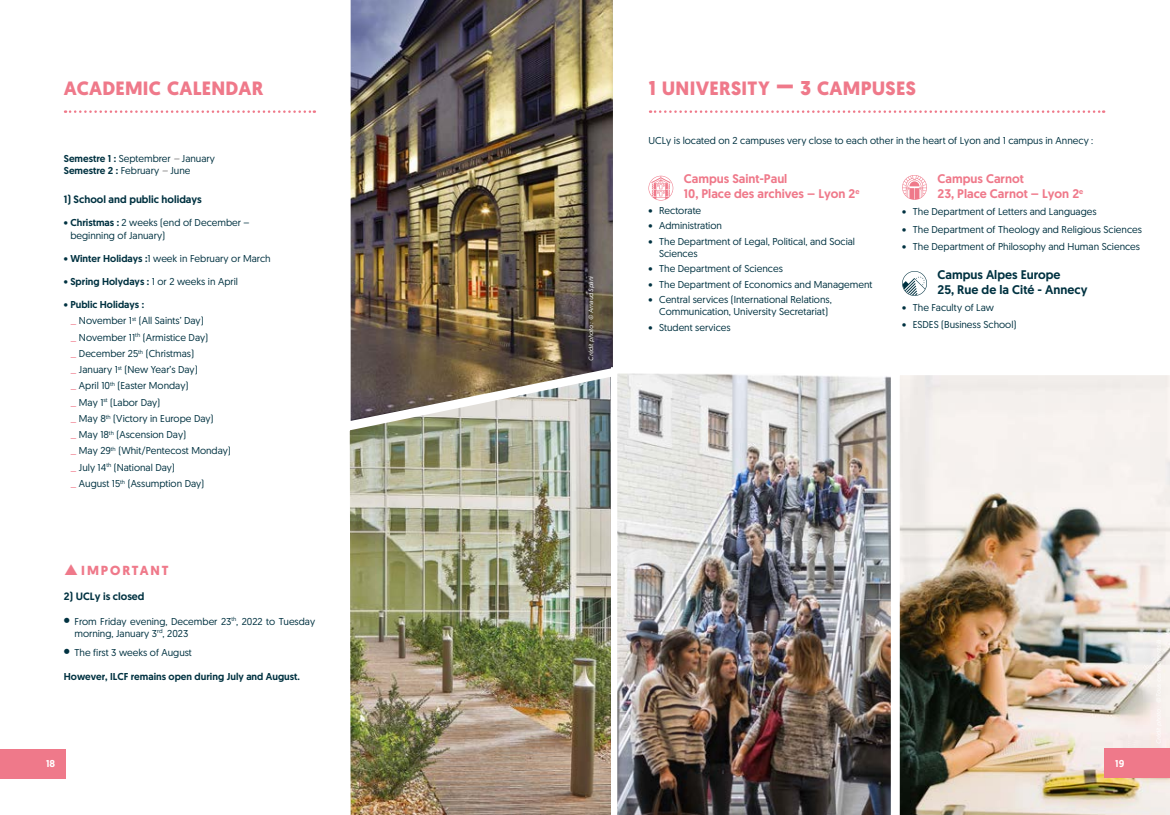
<style>
.page{position:relative;width:1170px;height:815px;background:#fff}
.page>*{position:absolute;margin:0;border:0;box-sizing:border-box;transform-origin:0 0}
.t1{font:700 19.25px "Geomanist";letter-spacing:.015em;color:#ef798a}
.t2{font:700 13.12px "Geomanist";letter-spacing:.145em;color:#ef798a}
.t3{font:500 12.5px/15px "Geomanist";color:#ef798a}
.t4{font:500 12.5px/15px "Geomanist";color:#003241}
.t5{font:500 10.62px "Geomanist";color:#003241}
.t6{font:10px/16.2px "Geomanist";color:#003241}
.t7{font:500 10px "Geomanist";color:#003241}
.t8{font:500 10px "Geomanist";color:#fff}
.t9{font:italic 6.25px "Geomanist";letter-spacing:-.01em;color:#fff}
.s1{font-weight:500}
.s2{font-style:italic;color:#706f6f}
.s3{font-weight:400}
.s4{color:#ef798a}
.s5{font-size:15px}
.s6{font-size:20px}
.s7{font-size:27.5px}
</style>
<div class="page">
<div style="left:0;top:749px;width:66px;height:30px;background:#ef798a"></div>
<img style="left:350px;top:0;width:263px;height:365px">
<svg style="left:65px;top:110px;width:250px;height:3px"></svg>
<img style="left:899px;top:375px;width:270px;height:440px">
<div style="left:1104px;top:749px;width:65px;height:29px;background:#ef798a"></div>
<img style="left:349px;top:365px;width:264px;height:450px">
<img style="left:611px;top:367px;width:280px;height:448px">
<svg style="left:650px;top:110px;width:453px;height:3px"></svg>
<svg style="left:902px;top:271px;width:24px;height:25px"></svg>
<svg style="left:902px;top:175px;width:24px;height:25px"></svg>
<svg style="left:648px;top:176px;width:25px;height:25px"></svg>
<h1 class="t1" style="left:64px;top:75px;width:201px">ACADEMIC CALENDAR</h1>
<p class="t6" style="left:64px;top:152px;width:153px;line-height:12px"><span class="s1">Semestre 1 :</span> Septembrer <span class="s2">–</span>January<br><span class="s1">Semestre 2 :</span> February <span class="s2">–</span>June</p>
<p class="t5" style="left:64px;top:192px;width:140px">1) School and public holidays</p>
<p class="t6" style="left:70px;top:216px;width:181px;line-height:12.5px;text-indent:-7px"><span class="s1">• Christmas :</span> 2 weeks (end of December – beginning of January)</p>
<p class="t6" style="left:64px;top:250px;width:208px"><span class="s1">• Winter Holidays :</span>1 week in February or March</p>
<p class="t7" style="left:64px;top:275px;width:176px">• Spring Holydays : <span class="s3">1 or 2 weeks in April</span></p>
<p class="t6" style="left:70px;top:296px;width:162px;text-indent:-7px"><span class="s1">• Public Holidays :<br></span><span class="s4">_</span> November 1<sup>st</sup> (All Saints’ Day)<br><span class="s4">_</span> November 11<sup>th</sup> (Armistice Day)<br><span class="s4">_</span> December 25<sup>th</sup> (Christmas)<br><span class="s4">_</span> January 1<sup>st</sup> (New Year’s Day)<br><span class="s4">_</span> April 10<sup>th</sup> (Easter Monday)<br><span class="s4">_</span> May 1<sup>st</sup> (Labor Day)<br><span class="s4">_</span> May 8<sup>th</sup> (Victory in Europe Day)<br><span class="s4">_</span> May 18<sup>th</sup> (Ascension Day)<br><span class="s4">_</span> May 29<sup>th</sup> (Whit/Pentecost Monday) <span class="s4">_</span> July 14<sup>th</sup> (National Day)<br><span class="s4">_</span> August 15<sup>th</sup> (Assumption Day)</p>
<h2 class="t2" style="left:81px;top:561px;width:89px">IMPORTANT</h2>
<p class="t5" style="left:64px;top:589px;width:82px">2) UCLy is closed</p>
<p class="t6" style="left:74px;top:615px;width:242px;line-height:12px;text-indent:-11px"><span class="s5">•</span> From Friday evening, December 23<sup>th</sup>, 2022 to Tuesday morning, January 3<sup>rd</sup>, 2023</p>
<p class="t6" style="left:64px;top:644px;width:130px"><span class="s5">•</span> The first 3 weeks of August</p>
<p class="t7" style="left:64px;top:670px;width:237px">However, ILCF remains open during July and August.</p>
<p class="t8" style="left:46px;top:757px;width:11px">18</p>
<p class="t9" style="left:587px;top:361px;width:86px;rotate:-90deg">Crédit photo : © Arnaud Späni</p>
<h1 class="t1" style="left:648px;top:75px;width:268px"><span class="s6">1</span> UNIVERSITY <span class="s7">–</span> <span class="s6">3</span> CAMPUSES</h1>
<p class="t6" style="left:648px;top:132px;width:446px">UCLy is located on 2 campuses very close to each other in the heart of Lyon and 1 campus in Annecy :</p>
<p class="t3" style="left:684px;top:171px;width:177px">Campus Saint-Paul<br>10, Place des archives – Lyon 2<sup>e</sup></p>
<p class="t6" style="left:648px;top:202px;width:54px">• Rectorate</p>
<p class="t6" style="left:648px;top:217px;width:75px">• Administration</p>
<p class="t6" style="left:659px;top:235px;width:197px;line-height:12px;text-indent:-11px">• The Department of Legal, Political, and Social<br>Sciences</p>
<p class="t6" style="left:648px;top:260px;width:136px">• The Department of Sciences</p>
<p class="t6" style="left:648px;top:276px;width:225px">• The Department of Economics and Management</p>
<p class="t6" style="left:659px;top:293px;width:174px;line-height:12px;text-indent:-11px">• Central services (International Relations,<br>Communication, University Secretariat)</p>
<p class="t6" style="left:648px;top:319px;width:84px">• Student services</p>
<p class="t3" style="left:937px;top:171px;width:147px">Campus Carnot<br>23, Place Carnot – Lyon 2<sup>e</sup></p>
<p class="t6" style="left:902px;top:203px;width:196px">• The Department of Letters and Languages</p>
<p class="t6" style="left:902px;top:221px;width:241px">• The Department of Theology and Religious Sciences</p>
<p class="t6" style="left:902px;top:238px;width:239px">• The Department of Philosophy and Human Sciences</p>
<p class="t4" style="left:937px;top:267px;width:151px">Campus Alpes Europe<br>25, Rue de la Cité - Annecy</p>
<p class="t6" style="left:902px;top:299px;width:93px">• The Faculty of Law</p>
<p class="t6" style="left:902px;top:316px;width:116px">• ESDES (Business School)</p>
<p class="t8" style="left:1115px;top:757px;width:11px">19</p>
</div>
